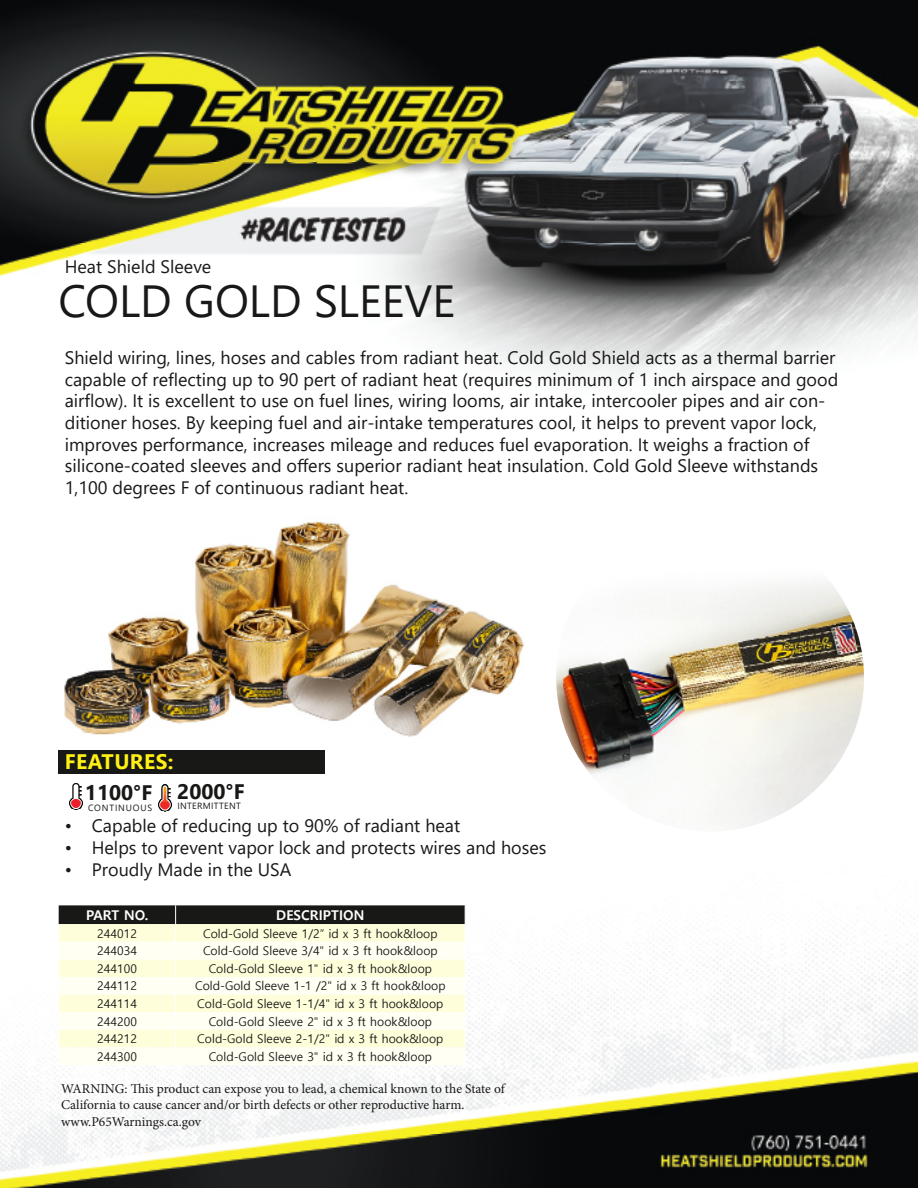
<style>
.page{position:relative;width:918px;height:1188px;background:#fff}
.page>*{position:absolute;margin:0;border:0;box-sizing:border-box;transform-origin:0 0}
.t1{font:45px "Segoe UI";color:#181817}
.t2{font:700 21px "Segoe UI";color:#181817}
.t3{font:700 21px "Segoe UI";letter-spacing:.02em;color:#fff114}
.t4{font:18px/21.6px "Segoe UI";color:#181817}
.t5{font:13.5px/16.2px "Minion Pro";color:#181817}
.t6{font:700 13.5px "Malgun Gothic";color:#fffffe}
.t7{font:12px "Malgun Gothic";color:#181817}
.t8{font:9px "Segoe UI";letter-spacing:.045em;color:#181817}
.t9{font:9px "Segoe UI";letter-spacing:.095em;color:#181817}
</style>
<div class="page">
<img style="left:0;top:0;width:918px;height:1188px">
<img style="left:65px;top:508px;width:461px;height:358px">
<div style="left:58px;top:751px;width:267px;height:23px;background:#181817"></div>
<svg style="left:159px;top:785px;width:13px;height:27px"></svg>
<svg style="left:69px;top:783px;width:13px;height:27px"></svg>
<svg style="left:58px;top:905px;width:408px;height:160px"></svg>
<img style="left:556px;top:524px;width:308px;height:308px;border-radius:154px">
<p class="t4" style="left:65px;top:254px;width:148px">Heat Shield Sleeve</p>
<h1 class="t1" style="left:58px;top:259px;width:398px">COLD GOLD SLEEVE</h1>
<p class="t4" style="left:65px;top:345px;width:775px">Shield wiring, lines, hoses and cables from radiant heat. Cold Gold Shield acts as a thermal barrier capable of reflecting up to 90 pert of radiant heat (requires minimum of 1 inch airspace and good airflow). It is excellent to use on fuel lines, wiring looms, air intake, intercooler pipes and air con&shy;ditioner hoses. By keeping fuel and air-intake temperatures cool, it helps to prevent vapor lock, improves performance, increases mileage and reduces fuel evaporation. It weighs a fraction of silicone-coated sleeves and offers superior radiant heat insulation. Cold Gold Sleeve withstands 1,100 degrees F of continuous radiant heat.</p>
<p class="t3" style="left:65px;top:742px;width:110px">FEATURES:</p>
<p class="t2" style="left:85px;top:773px;width:69px">1100°F</p>
<p class="t9" style="left:88px;top:799px;width:66px">CONTINUOUS</p>
<p class="t2" style="left:177px;top:772px;width:69px">2000°F</p>
<p class="t8" style="left:177px;top:798px;width:65px">INTERMITTENT</p>
<p class="t4" style="left:65px;top:814px;width:397px">• Capable of reducing up to 90% of radiant heat</p>
<p class="t4" style="left:65px;top:835px;width:483px">• Helps to prevent vapor lock and protects wires and hoses</p>
<p class="t4" style="left:65px;top:857px;width:228px">• Proudly Made in the USA</p>
<p class="t6" style="left:86px;top:907px;width:64px">PART NO.</p>
<p class="t6" style="left:276px;top:907px;width:90px">DESCRIPTION</p>
<p class="t7" style="left:97px;top:926px;width:41px">244012</p>
<p class="t7" style="left:203px;top:926px;width:236px">Cold-Gold Sleeve 1/2” id x 3 ft hook&amp;loop</p>
<p class="t7" style="left:97px;top:944px;width:41px">244034</p>
<p class="t7" style="left:203px;top:944px;width:236px">Cold-Gold Sleeve 3/4" id x 3 ft hook&amp;loop</p>
<p class="t7" style="left:97px;top:962px;width:41px">244100</p>
<p class="t7" style="left:209px;top:962px;width:225px">Cold-Gold Sleeve 1" id x 3 ft hook&amp;loop</p>
<p class="t7" style="left:97px;top:979px;width:41px">244112</p>
<p class="t7" style="left:195px;top:979px;width:252px">Cold-Gold Sleeve 1-1 /2" id x 3 ft hook&amp;loop</p>
<p class="t7" style="left:97px;top:997px;width:41px">244114</p>
<p class="t7" style="left:197px;top:997px;width:248px">Cold-Gold Sleeve 1-1/4" id x 3 ft hook&amp;loop</p>
<p class="t7" style="left:97px;top:1014px;width:41px">244200</p>
<p class="t7" style="left:209px;top:1014px;width:225px">Cold-Gold Sleeve 2" id x 3 ft hook&amp;loop</p>
<p class="t7" style="left:97px;top:1032px;width:41px">244212</p>
<p class="t7" style="left:197px;top:1032px;width:248px">Cold-Gold Sleeve 2-1/2" id x 3 ft hook&amp;loop</p>
<p class="t7" style="left:97px;top:1050px;width:41px">244300</p>
<p class="t7" style="left:209px;top:1050px;width:225px">Cold-Gold Sleeve 3" id x 3 ft hook&amp;loop</p>
<p class="t5" style="left:61px;top:1081px;width:445px">WARNING: This product can expose you to lead, a chemical known to the State of<br>California to cause cancer and/or birth defects or other reproductive harm. www.P65Warnings.ca.gov</p>
</div>
